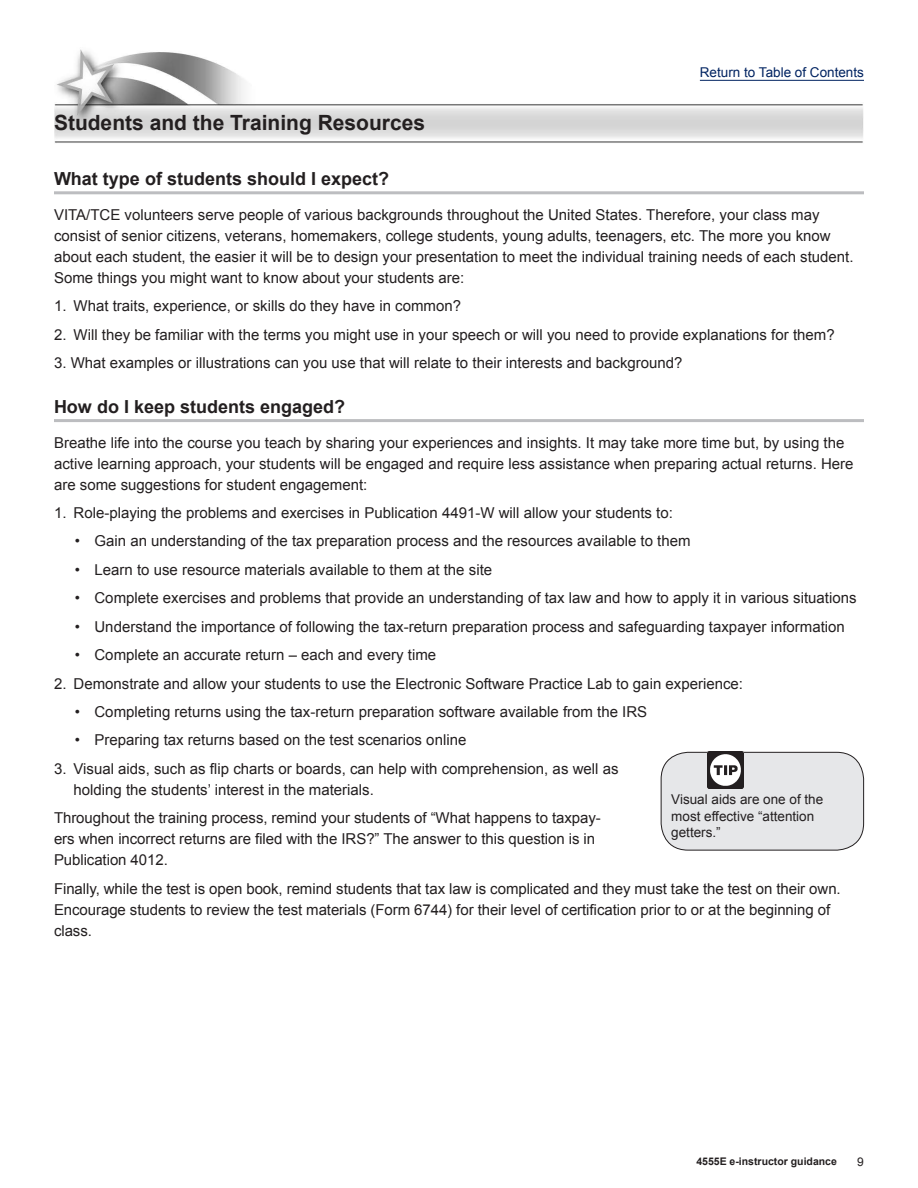
<style>
.page{position:relative;width:918px;height:1188px;background:#fff}
.page>*{position:absolute;margin:0;border:0;box-sizing:border-box;transform-origin:0 0}
.lesson_title{font:700 21px "Arial";color:#231f20}
.topic{font:700 18px "Arial";color:#231f20}
.text{font:15px/21px "Arial";color:#231f20}
.bullet_numbered{font:15px/21px "Arial";color:#231f20}
.bullet_2{font:15px "Arial";color:#231f20}
.smaller_text{font:13.5px/16.5px "Arial";color:#231f20}
.hyperlink_text{font:13.5px "Arial";color:#002361}
.t1{font:12px "Arial";color:#231f20}
.t2{font:700 10.5px "Arial";color:#231f20}
</style>
<div class="page">
<img style="left:54px;top:49px;width:810px;height:94px">
<hr style="left:54px;top:191px;width:810px;height:3px;background:#bcbdc0">
<hr style="left:54px;top:419px;width:810px;height:3px;background:#bcbdc0">
<div style="left:661px;top:752px;width:203px;height:98px;background:#e6e7e9;border-radius:27px"></div>
<div style="left:661px;top:752px;width:203px;height:99px;border:1px solid #231f20;border-radius:27px"></div>
<img style="left:707px;top:752px;width:37px;height:36px">
<hr style="left:700px;top:80px;width:164px;height:1px;background:#002361">
<p class="hyperlink_text" style="left:700px;top:64px;width:166px">Return to Table of Contents</p>
<p class="lesson_title" style="left:54px;top:108px;width:373px">Students and the Training Resources</p>
<p class="topic" style="left:54px;top:167px;width:337px">What type of students should I expect?</p>
<p class="text" style="left:54px;top:204px;width:798px">VITA/TCE volunteers serve people of various backgrounds throughout the United States. Therefore, your class may consist of senior citizens, veterans, homemakers, college students, young adults, teenagers, etc. The more you know about each student, the easier it will be to design your presentation to meet the individual training needs of each student.<br>Some things you might want to know about your students are:</p>
<p class="bullet_numbered" style="left:54px;top:296px;width:409px">1. What traits, experience, or skills do they have in common?</p>
<p class="bullet_numbered" style="left:54px;top:324px;width:782px">2. Will they be familiar with the terms you might use in your speech or will you need to provide explanations for them?</p>
<p class="bullet_numbered" style="left:54px;top:352px;width:630px">3. What examples or illustrations can you use that will relate to their interests and background?</p>
<p class="topic" style="left:54px;top:395px;width:293px">How do I keep students engaged?</p>
<p class="text" style="left:54px;top:432px;width:801px">Breathe life into the course you teach by sharing your experiences and insights. It may take more time but, by using the active learning approach, your students will be engaged and require less assistance when preparing actual returns. Here are some suggestions for student engagement:</p>
<p class="bullet_numbered" style="left:54px;top:502px;width:620px">1. Role-playing the problems and exercises in Publication 4491-W will allow your students to:</p>
<p class="bullet_2" style="left:75px;top:531px;width:617px">• Gain an understanding of the tax preparation process and the resources available to them</p>
<p class="bullet_2" style="left:75px;top:560px;width:419px">• Learn to use resource materials available to them at the site</p>
<p class="bullet_2" style="left:75px;top:588px;width:783px">• Complete exercises and problems that provide an understanding of tax law and how to apply it in various situations</p>
<p class="bullet_2" style="left:75px;top:617px;width:771px">• Understand the importance of following the tax-return preparation process and safeguarding taxpayer information</p>
<p class="bullet_2" style="left:75px;top:645px;width:363px">• Complete an accurate return – each and every time</p>
<p class="bullet_numbered" style="left:54px;top:673px;width:691px">2. Demonstrate and allow your students to use the Electronic Software Practice Lab to gain experience:</p>
<p class="bullet_2" style="left:75px;top:702px;width:574px">• Completing returns using the tax-return preparation software available from the IRS</p>
<p class="bullet_2" style="left:75px;top:730px;width:393px">• Preparing tax returns based on the test scenarios online</p>
<p class="bullet_numbered" style="left:74px;top:758px;width:546px;text-indent:-20px">3. Visual aids, such as flip charts or boards, can help with comprehension, as well as holding the students’ interest in the materials.</p>
<p class="text" style="left:54px;top:808px;width:548px">Throughout the training process, remind your students of “What happens to taxpay&shy;ers when incorrect returns are filed with the IRS?” The answer to this question is in<br>Publication 4012.</p>
<p class="text" style="left:54px;top:878px;width:786px">Finally, while the test is open book, remind students that tax law is complicated and they must take the test on their own.<br>Encourage students to review the test materials (Form 6744) for their level of certification prior to or at the beginning of class.</p>
<p class="smaller_text" style="left:671px;top:791px;width:154px">Visual aids are one of the most effective “attention getters. ”</p>
<p class="t2" style="left:696px;top:1155px;width:142px">4555E e-instructor guidance</p>
<p class="t1" style="left:857px;top:1154px;width:8px">9</p>
</div>
